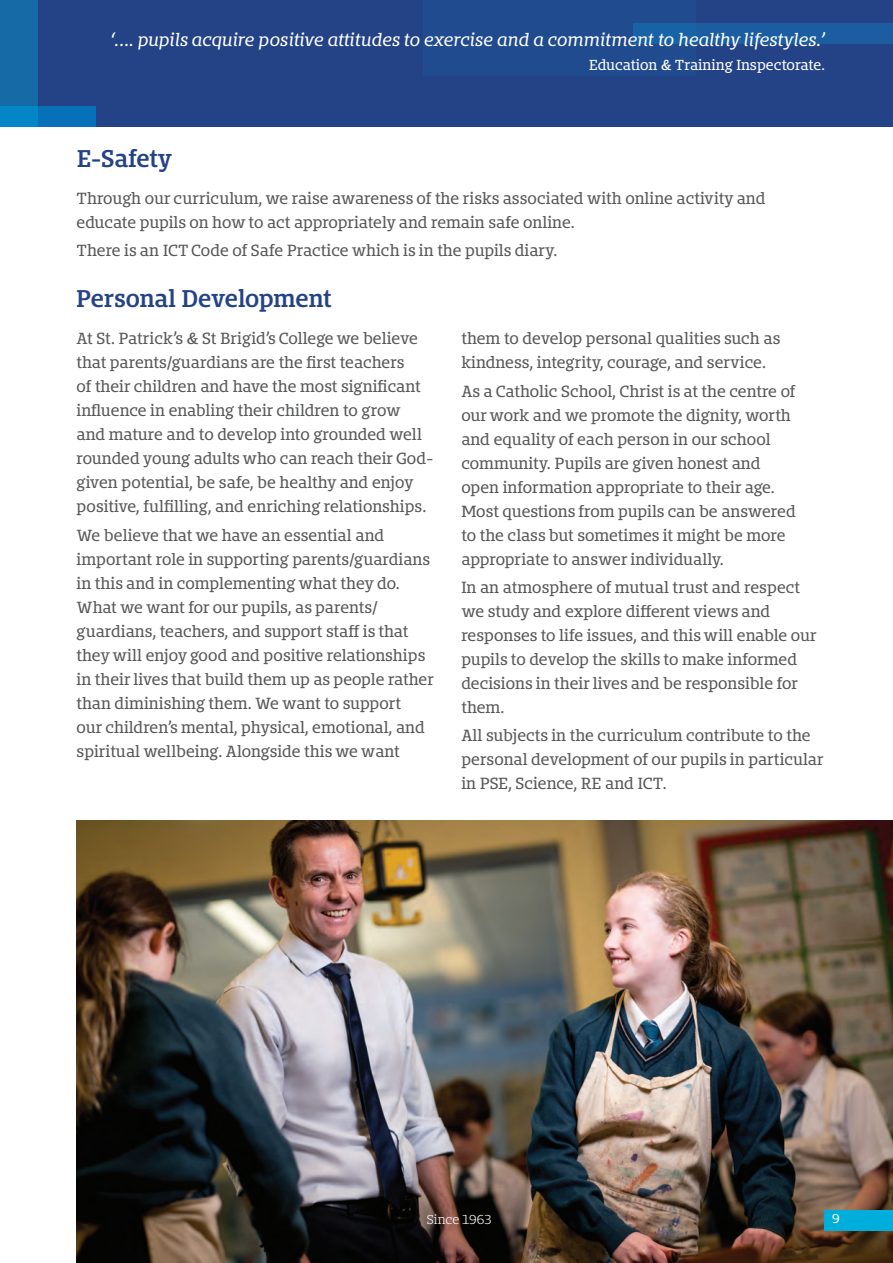
<style>
.page{position:relative;width:893px;height:1263px;background:#fff}
.page>*{position:absolute;margin:0;border:0;box-sizing:border-box;transform-origin:0 0}
.Section_Headings{font:600 22.5px "Bommer Slab";letter-spacing:-.01em;color:#244387}
.Main_Headings{font:italic 16.5px "Bommer Slab";letter-spacing:-.005em;color:#fff}
.Body_Text{font:15px/24px "Bommer Slab";letter-spacing:-.005em;color:#57585a}
.Main_Headings-2{font:13.5px "Bommer Slab";color:#fff}
.t1{font:300 12px "Bommer Slab";color:#fff}
.t2{font:12px "Bommer Slab";color:#fff}
</style>
<div class="page">
<div style="left:0;top:0;width:893px;height:127px;background:#244387"></div>
<div style="left:0;top:106px;width:96px;height:21px;background:#0670b8"></div>
<svg style="left:0;top:0;width:38px;height:127px;background:#126eab"></svg>
<div style="left:633px;top:23px;width:260px;height:21px;background:#1b5da0"></div>
<img style="left:77px;top:821px;width:816px;height:442px">
<div style="left:825px;top:1210px;width:68px;height:20px;background:#00aedc"></div>
<p class="Main_Headings" style="left:110px;top:27px;width:716px">‘…. pupils acquire positive attitudes to exercise and a commitment to healthy lifestyles.’</p>
<p class="Main_Headings-2" style="left:589px;top:55px;width:237px">Education &amp; Training Inspectorate.</p>
<p class="Section_Headings" style="left:77px;top:142px;width:97px">E-Safety</p>
<p class="Body_Text" style="left:77px;top:186px;width:690px">Through our curriculum, we raise awareness of the risks associated with online activity and educate pupils on how to act appropriately and remain safe online.</p>
<p class="Body_Text" style="left:77px;top:238px;width:482px">There is an ICT Code of Safe Practice which is in the pupils diary.</p>
<p class="Section_Headings" style="left:77px;top:282px;width:257px">Personal Development</p>
<p class="Body_Text" style="left:77px;top:327px;width:358px">At St. Patrick’s &amp; St Brigid’s College we believe that parents/guardians are the first teachers<br>of their children and have the most significant influence in enabling their children to grow<br>and mature and to develop into grounded well rounded young adults who can reach their God&shy;given potential, be safe, be healthy and enjoy positive, fulfilling, and enriching relationships.</p>
<p class="Body_Text" style="left:77px;top:523px;width:359px">We believe that we have an essential and important role in supporting parents/guardians in this and in complementing what they do.<br>What we want for our pupils, as parents/ guardians, teachers, and support staff is that they will enjoy good and positive relationships in their lives that build them up as people rather than diminishing them. We want to support<br>our children’s mental, physical, emotional, and spiritual wellbeing. Alongside this we want</p>
<p class="Body_Text" style="left:461px;top:327px;width:321px">them to develop personal qualities such as kindness, integrity, courage, and service.</p>
<p class="Body_Text" style="left:461px;top:379px;width:336px">As a Catholic School, Christ is at the centre of our work and we promote the dignity, worth and equality of each person in our school community. Pupils are given honest and open information appropriate to their age.<br>Most questions from pupils can be answered to the class but sometimes it might be more appropriate to answer individually.</p>
<p class="Body_Text" style="left:461px;top:575px;width:357px">In an atmosphere of mutual trust and respect we study and explore different views and responses to life issues, and this will enable our pupils to develop the skills to make informed decisions in their lives and be responsible for them.</p>
<p class="Body_Text" style="left:461px;top:723px;width:364px">All subjects in the curriculum contribute to the personal development of our pupils in particular in PSE, Science, RE and ICT.</p>
<p class="t1" style="left:427px;top:1210px;width:66px">Since 1963</p>
<p class="t2" style="left:832px;top:1210px;width:9px">9</p>
</div>
